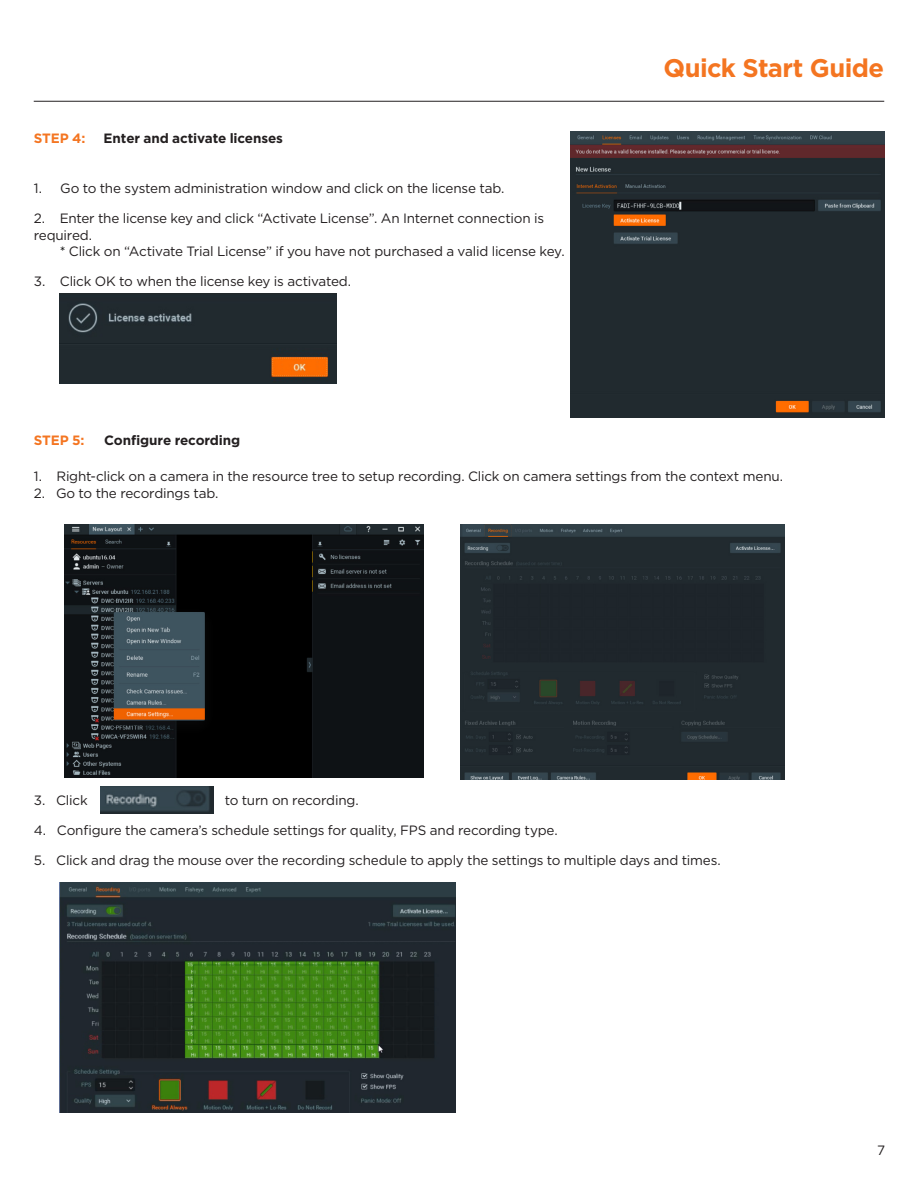
<style>
.page{position:relative;width:918px;height:1188px;background:#fff}
.page>*{position:absolute;margin:0;border:0;box-sizing:border-box;transform-origin:0 0}
.t1{font:700 25.5px "Gotham";letter-spacing:-.025em;color:#f47521}
.t2{font:13.5px "Gotham";letter-spacing:-.015em;color:#231f20}
.t3{font:700 13.5px "Gotham";letter-spacing:-.01em;color:#231f20}
.t4{font:700 13.5px "Gotham";letter-spacing:-.01em;color:#f47521}
.s1{color:#000}
</style>
<div class="page">
<hr style="left:34px;top:101px;width:850px;height:1px;background:#231f20">
<img style="left:65px;top:525px;width:358px;height:252px">
<img style="left:59px;top:294px;width:277px;height:90px">
<img style="left:570px;top:132px;width:314px;height:286px">
<img style="left:461px;top:524px;width:323px;height:255px">
<img style="left:101px;top:786px;width:113px;height:27px">
<img style="left:60px;top:882px;width:395px;height:230px">
<p class="t4" style="left:34px;top:129px;width:53px">STEP 4:</p>
<p class="t3" style="left:104px;top:129px;width:181px">Enter and activate licenses</p>
<p class="t2" style="left:34px;top:180px;width:472px">1. Go to the system administration window and click on the license tab.</p>
<p class="t2" style="left:34px;top:210px;width:512px">2. Enter the license key and click “Activate License”. An Internet connection is</p>
<p class="t2" style="left:34px;top:226px;width:60px">required.</p>
<p class="t2" style="left:60px;top:243px;width:506px"><span class="s1">*</span> Click on “Activate Trial License” if you have not purchased a valid license key.</p>
<p class="t2" style="left:34px;top:273px;width:319px">3. Click OK to when the license key is activated.</p>
<p class="t1" style="left:663px;top:51px;width:222px">Quick Start Guide</p>
<p class="t4" style="left:34px;top:431px;width:52px">STEP 5:</p>
<p class="t3" style="left:104px;top:431px;width:138px">Configure recording</p>
<p class="t2" style="left:34px;top:468px;width:751px">1. Right-click on a camera in the resource tree to setup recording. Click on camera settings from the context menu.</p>
<p class="t2" style="left:34px;top:485px;width:186px">2. Go to the recordings tab.</p>
<p class="t2" style="left:34px;top:792px;width:55px">3. Click</p>
<p class="t2" style="left:225px;top:792px;width:135px">to turn on recording.</p>
<p class="t2" style="left:34px;top:822px;width:525px">4. Configure the camera’s schedule settings for quality, FPS and recording type.</p>
<p class="t2" style="left:34px;top:852px;width:689px">5. Click and drag the mouse over the recording schedule to apply the settings to multiple days and times.</p>
<p class="t2" style="left:877px;top:1142px;width:10px">7</p>
</div>
